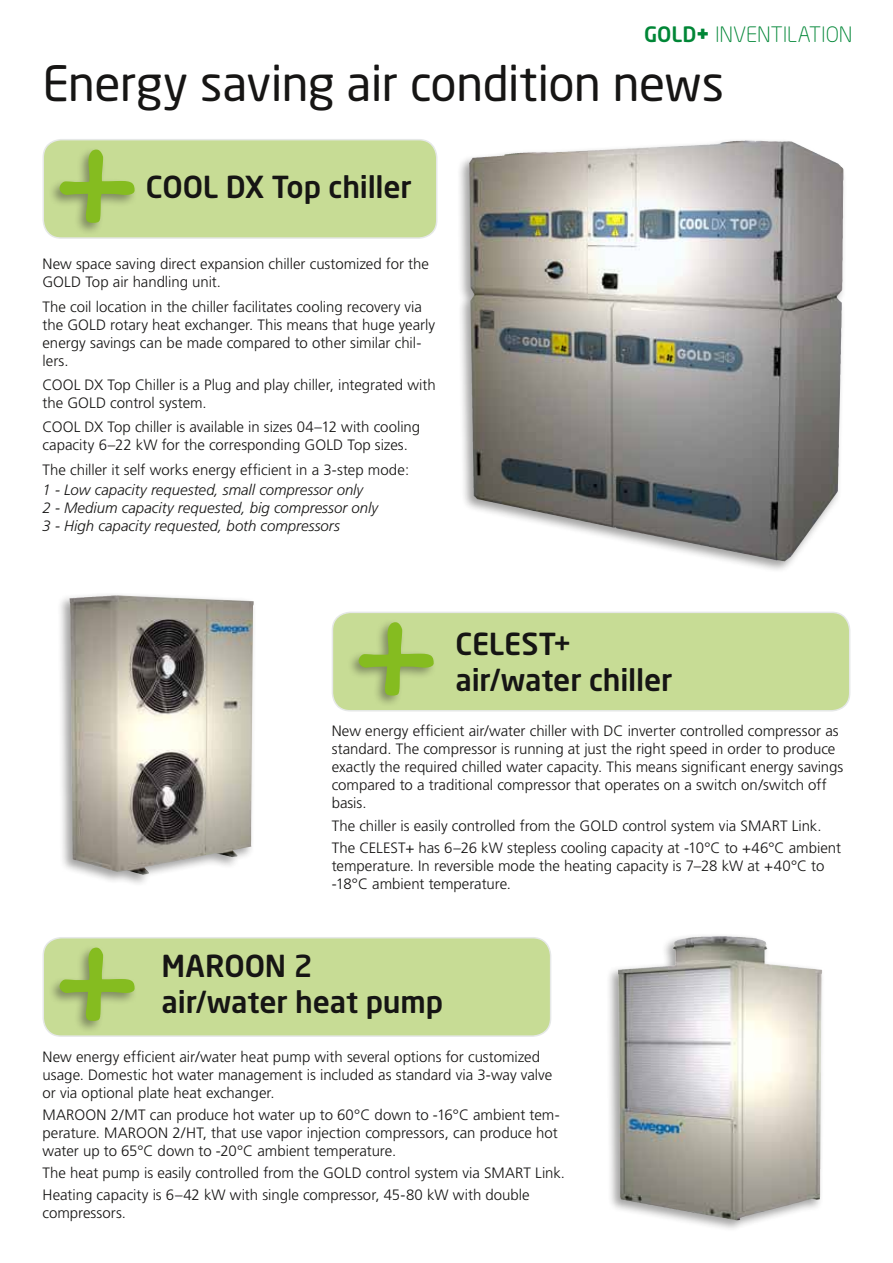
<style>
.page{position:relative;width:893px;height:1263px;background:#fff}
.page>*{position:absolute;margin:0;border:0;box-sizing:border-box;transform-origin:0 0}
.t1{font:48px "Neo Sans Std";letter-spacing:-.015em;color:#161514}
.t2{font:500 30px/36px "Neo Sans Std";letter-spacing:-.005em;color:#161514}
.t3{font:300 21px "Neo Sans Std";letter-spacing:-.005em;color:#008636}
.t4{font:300 15px/18px "Frutiger";color:#161514}
.t5{font:italic 300 15px/18px "Frutiger";color:#161514}
.s1{font-weight:500}
.s2{font-weight:900}
</style>
<div class="page">
<div style="left:332px;top:612px;width:518px;height:99px;background:#c7dc95;border-radius:18px"></div>
<div style="left:332px;top:612px;width:518px;height:99px;border:2px solid #e2e5e5;border-radius:18px"></div>
<div style="left:346px;top:619px;width:91px;height:89px;background:#161514;opacity:.4"></div>
<svg style="left:359px;top:622px;width:75px;height:73px"></svg>
<div style="left:43px;top:938px;width:508px;height:98px;background:#c7dc95;border-radius:18px"></div>
<div style="left:43px;top:937px;width:508px;height:100px;border:2px solid #e2e5e5;border-radius:18px"></div>
<div style="left:47px;top:944px;width:91px;height:89px;background:#161514;opacity:.4"></div>
<svg style="left:60px;top:947px;width:75px;height:74px"></svg>
<div style="left:43px;top:140px;width:394px;height:98px;background:#c7dc95;border-radius:18px"></div>
<div style="left:43px;top:139px;width:394px;height:100px;border:2px solid #e2e5e5;border-radius:18px"></div>
<div style="left:47px;top:146px;width:91px;height:89px;background:#161514;opacity:.4"></div>
<svg style="left:60px;top:150px;width:75px;height:73px"></svg>
<div style="left:456px;top:137px;width:391px;height:437px;background:#161514;opacity:.4"></div>
<img style="left:470px;top:141px;width:275px;height:21px">
<div style="left:606px;top:932px;width:220px;height:301px;background:#161514;opacity:.4"></div>
<img style="left:618px;top:936px;width:204px;height:284px">
<div style="left:57px;top:592px;width:200px;height:295px;background:#161514;opacity:.4"></div>
<img style="left:69px;top:595px;width:185px;height:280px">
<h3 class="t3" style="left:644px;top:21px;width:210px"><span class="s1">GOLD</span><span class="s2">+</span> INVENTILATION</h3>
<h1 class="t1" style="left:43px;top:53px;width:683px">Energy saving air condition news</h1>
<h2 class="t2" style="left:146px;top:168px;width:267px">COOL DX Top chiller</h2>
<p class="t4" style="left:43px;top:255px;width:388px">New space saving direct expansion chiller customized for the<br>GOLD Top air handling unit.</p>
<p class="t4" style="left:43px;top:298px;width:394px">The coil location in the chiller facilitates cooling recovery via the GOLD rotary heat exchanger. This means that huge yearly energy savings can be made compared to other similar chil&shy;lers.</p>
<p class="t4" style="left:43px;top:376px;width:395px">COOL DX Top Chiller is a Plug and play chiller, integrated with the GOLD control system.</p>
<p class="t4" style="left:43px;top:418px;width:379px">COOL DX Top chiller is available in sizes 04–12 with cooling capacity 6–22 kW for the corresponding GOLD Top sizes.</p>
<p class="t4" style="left:43px;top:461px;width:368px">The chiller it self works energy efficient in a 3-step mode:</p>
<p class="t5" style="left:43px;top:481px;width:337px">1 - Low capacity requested, small compressor only<br>2 - Medium capacity requested, big compressor only<br>3 - High capacity requested, both compressors</p>
<h2 class="t2" style="left:455px;top:625px;width:218px">CELEST+ air/water chiller</h2>
<p class="t4" style="left:332px;top:722px;width:513px">New energy efficient air/water chiller with DC inverter controlled compressor as standard. The compressor is running at just the right speed in order to produce exactly the required chilled water capacity. This means significant energy savings compared to a traditional compressor that operates on a switch on/switch off basis.</p>
<p class="t4" style="left:332px;top:814px;width:511px;line-height:22.2px">The chiller is easily controlled from the GOLD control system via SMART Link.<br>The CELEST+ has 6–26 kW stepless cooling capacity at -10°C to +46°C ambient</p>
<p class="t4" style="left:332px;top:857px;width:494px">temperature. In reversible mode the heating capacity is 7–28 kW at +40°C to -18°C ambient temperature.</p>
<h2 class="t2" style="left:162px;top:947px;width:283px">MAROON 2 air/water heat pump</h2>
<p class="t4" style="left:43px;top:1048px;width:511px">New energy efficient air/water heat pump with several options for customized usage. Domestic hot water management is included as standard via 3-way valve or via optional plate heat exchanger.</p>
<p class="t4" style="left:43px;top:1106px;width:519px">MAROON 2/MT can produce hot water up to 60°C down to -16°C ambient tem&shy;perature. MAROON 2/HT, that use vapor injection compressors, can produce hot water up to 65°C down to -20°C ambient temperature.</p>
<p class="t4" style="left:43px;top:1162px;width:524px;line-height:22.2px">The heat pump is easily controlled from the GOLD control system via SMART Link.<br>Heating capacity is 6–42 kW with single compressor, 45-80 kW with double</p>
<p class="t4" style="left:43px;top:1204px;width:85px">compressors.</p>
</div>
